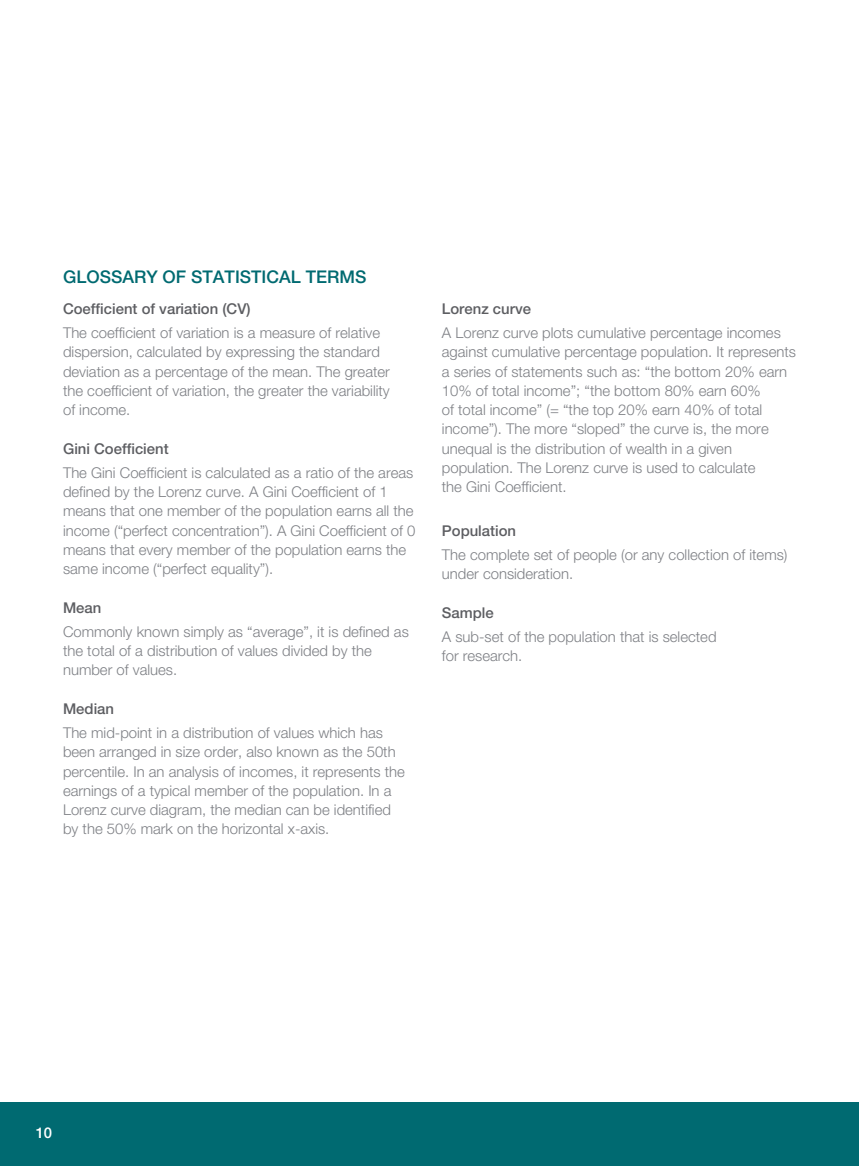
<style>
.page{position:relative;width:859px;height:1166px;background:#fff}
.page>*{position:absolute;margin:0;border:0;box-sizing:border-box;transform-origin:0 0}
.sub_heads{font:500 17.5px "Helvetica Neue";color:#006a71}
.BODY{font:300 14.88px/19.2px "Helvetica Neue";color:#7e8085}
.copy_heads{font:500 14.88px "Helvetica Neue";color:#5d5e62}
.table_heads{font:500 14.88px "Helvetica Neue";color:#fff}
</style>
<div class="page">
<div style="left:0;top:1103px;width:858px;height:63px;background:#006a71"></div>
<p class="sub_heads" style="left:63px;top:266px;width:305px">GLOSSARY OF STATISTICAL TERMS</p>
<p class="copy_heads" style="left:63px;top:300px;width:189px">Coefficient of variation (CV)</p>
<p class="BODY" style="left:63px;top:323px;width:328px">The coefficient of variation is a measure of relative dispersion, calculated by expressing the standard deviation as a percentage of the mean. The greater the coefficient of variation, the greater the variability of income.</p>
<p class="copy_heads" style="left:63px;top:439px;width:107px">Gini Coefficient</p>
<p class="BODY" style="left:63px;top:463px;width:354px">The Gini Coefficient is calculated as a ratio of the areas defined by the Lorenz curve. A Gini Coefficient of 1 means that one member of the population earns all the income (“perfect concentration”). A Gini Coefficient of 0 means that every member of the population earns the same income (“perfect equality”).</p>
<p class="copy_heads" style="left:63px;top:598px;width:40px">Mean</p>
<p class="BODY" style="left:63px;top:622px;width:347px">Commonly known simply as “average”, it is defined as the total of a distribution of values divided by the number of values.</p>
<p class="copy_heads" style="left:63px;top:700px;width:52px">Median</p>
<p class="BODY" style="left:63px;top:723px;width:343px">The mid-point in a distribution of values which has been arranged in size order, also known as the 50th percentile. In an analysis of incomes, it represents the earnings of a typical member of the population. In a Lorenz curve diagram, the median can be identified by the 50% mark on the horizontal x-axis.</p>
<p class="copy_heads" style="left:441px;top:300px;width:91px">Lorenz curve</p>
<p class="BODY" style="left:441px;top:323px;width:355px">A Lorenz curve plots cumulative percentage incomes against cumulative percentage population. It represents a series of statements such as: “the bottom 20% earn 10% of total income”; “the bottom 80% earn 60%<br>of total income” (= “the top 20% earn 40% of total income”). The more “sloped” the curve is, the more unequal is the distribution of wealth in a given population. The Lorenz curve is used to calculate<br>the Gini Coefficient.</p>
<p class="copy_heads" style="left:441px;top:521px;width:76px">Population</p>
<p class="BODY" style="left:441px;top:545px;width:347px">The complete set of people (or any collection of items) under consideration.</p>
<p class="copy_heads" style="left:441px;top:603px;width:53px">Sample</p>
<p class="BODY" style="left:441px;top:626px;width:276px">A sub-set of the population that is selected for research.</p>
<p class="table_heads" style="left:36px;top:1123px;width:18px">10</p>
</div>
